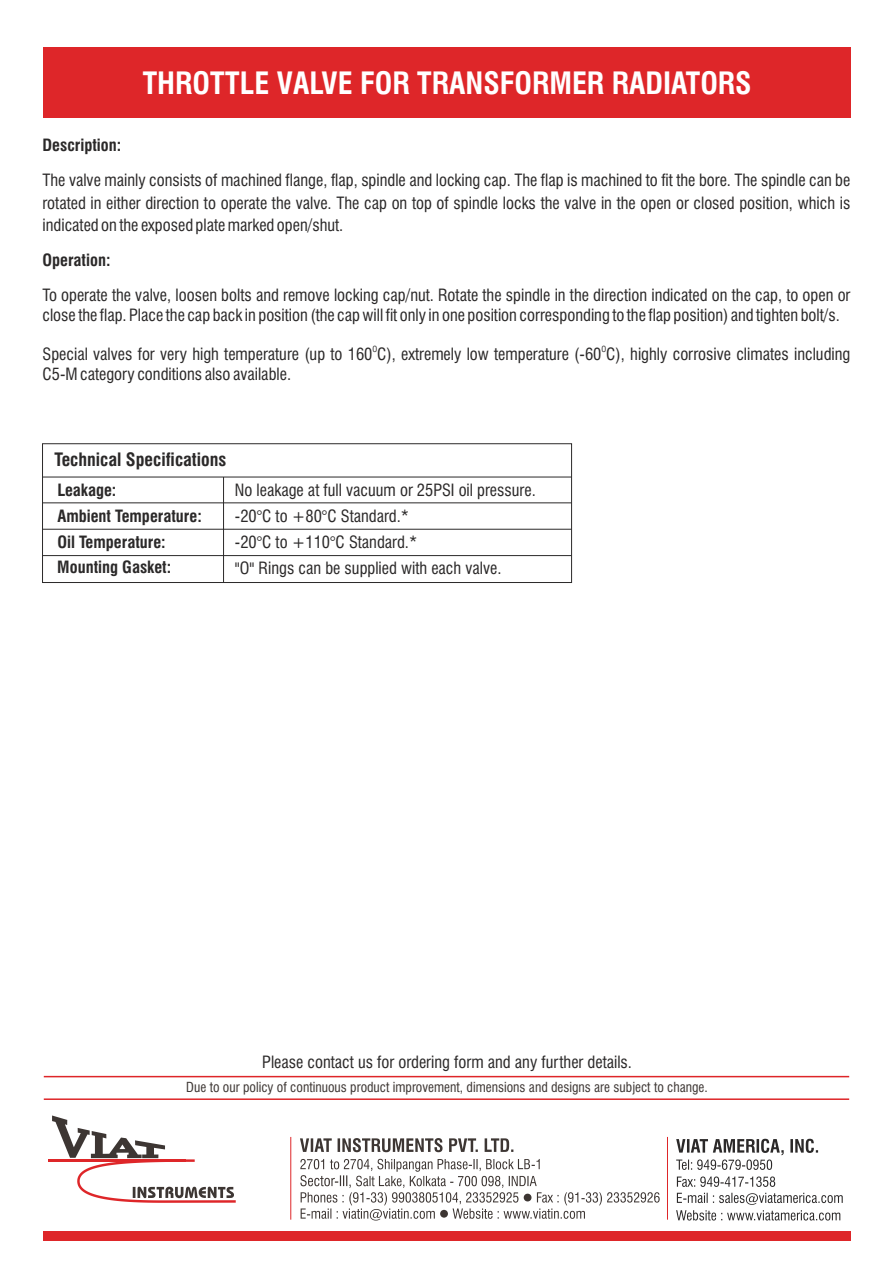
<style>
.page{position:relative;width:893px;height:1263px;background:#fff}
.page>*{position:absolute;margin:0;border:0;box-sizing:border-box;transform-origin:0 0}
.t1{font:700 condensed 30px "Swiss 721 BT";color:#fff}
.t2{font:700 condensed 18px "Swiss 721 BT";color:#2b2929}
.t3{font:condensed 16.5px/25.7px "Swiss 721 BT";color:#2b2929}
.t4{font:700 condensed 16.5px/25.8px "Swiss 721 BT";color:#2b2929}
.t5{font:condensed 13.5px "Swiss 721 BT";color:#3d3633}
.t6{font:condensed 8.25px "Swiss 721 BT";color:#2b2929}
</style>
<div class="page">
<div style="left:43px;top:48px;width:807px;height:70px;background:#de2629"></div>
<div style="left:43px;top:1231px;width:807px;height:9px;background:#de2629"></div>
<hr style="left:44px;top:1076px;width:805px;height:1px;background:#de2629">
<hr style="left:44px;top:1098px;width:805px;height:2px;background:#de2629">
<svg style="left:300px;top:1138px;width:213px;height:14px"></svg>
<svg style="left:300px;top:1159px;width:360px;height:61px"></svg>
<hr style="left:48px;top:1159px;width:138px;height:3px;background:#de2629">
<svg style="left:52px;top:1115px;width:184px;height:88px"></svg>
<hr style="left:667px;top:1137px;width:1px;height:83px;background:#de2629">
<hr style="left:290px;top:1137px;width:1px;height:83px;background:#de2629">
<svg style="left:677px;top:1176px;width:98px;height:11px"></svg>
<svg style="left:676px;top:1139px;width:142px;height:31px"></svg>
<svg style="left:676px;top:1193px;width:167px;height:27px"></svg>
<div style="left:42px;top:443px;width:530px;height:140px;border:1px solid #2b2929"></div>
<hr style="left:43px;top:477px;width:529px;height:1px;background:#2b2929">
<hr style="left:43px;top:502px;width:529px;height:1px;background:#2b2929">
<hr style="left:43px;top:529px;width:529px;height:1px;background:#2b2929">
<hr style="left:43px;top:555px;width:529px;height:1px;background:#2b2929">
<hr style="left:223px;top:477px;width:1px;height:105px;background:#2b2929">
<h1 class="t1" style="left:143px;top:71px;width:610px">THROTTLE VALVE FOR TRANSFORMER RADIATORS</h1>
<p class="t4" style="left:43px;top:134px;width:80px">Description:</p>
<p class="t3" style="left:43px;top:170px;width:809px;line-height:22.8px;text-align:justify">The valve mainly consists of machined flange, flap, spindle and locking cap. The flap is machined to fit the bore. The spindle can be rotated in either direction to operate the valve. The cap on top of spindle locks the valve in the open or closed position, which is indicated on the exposed plate marked open/shut.</p>
<p class="t4" style="left:43px;top:249px;width:70px">Operation:</p>
<p class="t3" style="left:43px;top:287px;width:809px;line-height:19.8px">To operate the valve, loosen bolts and remove locking cap/nut. Rotate the spindle in the direction indicated on the cap, to open or close the flap. Place the cap back in position (the cap will fit only in one position corresponding to the flap position) and tighten bolt/s.</p>
<p class="t6" style="left:372px;top:346px;width:6px">O</p>
<p class="t6" style="left:601px;top:346px;width:6px">O</p>
<p class="t3" style="left:42px;top:346px;width:809px;line-height:19.8px">Special valves for very high temperature (up to 160 C), extremely low temperature (-60 C), highly corrosive climates including<br>C5-M category conditions also available.</p>
<p class="t2" style="left:55px;top:453px;width:173px">Technical Specifications</p>
<p class="t4" style="left:57px;top:479px;width:146px">Leakage:<br>Ambient Temperature:<br>Oil Temperature:<br>Mounting Gasket:</p>
<p class="t3" style="left:235px;top:479px;width:302px">No leakage at full vacuum or 25PSI oil pressure. -20°C to +80°C Standard.*<br>-20°C to +110°C Standard.*<br>"O" Rings can be supplied with each valve.</p>
<p class="t3" style="left:262px;top:1050px;width:371px">Please contact us for ordering form and any further details.</p>
<p class="t5" style="left:186px;top:1082px;width:523px">Due to our policy of continuous product improvement, dimensions and designs are subject to change.</p>
</div>
